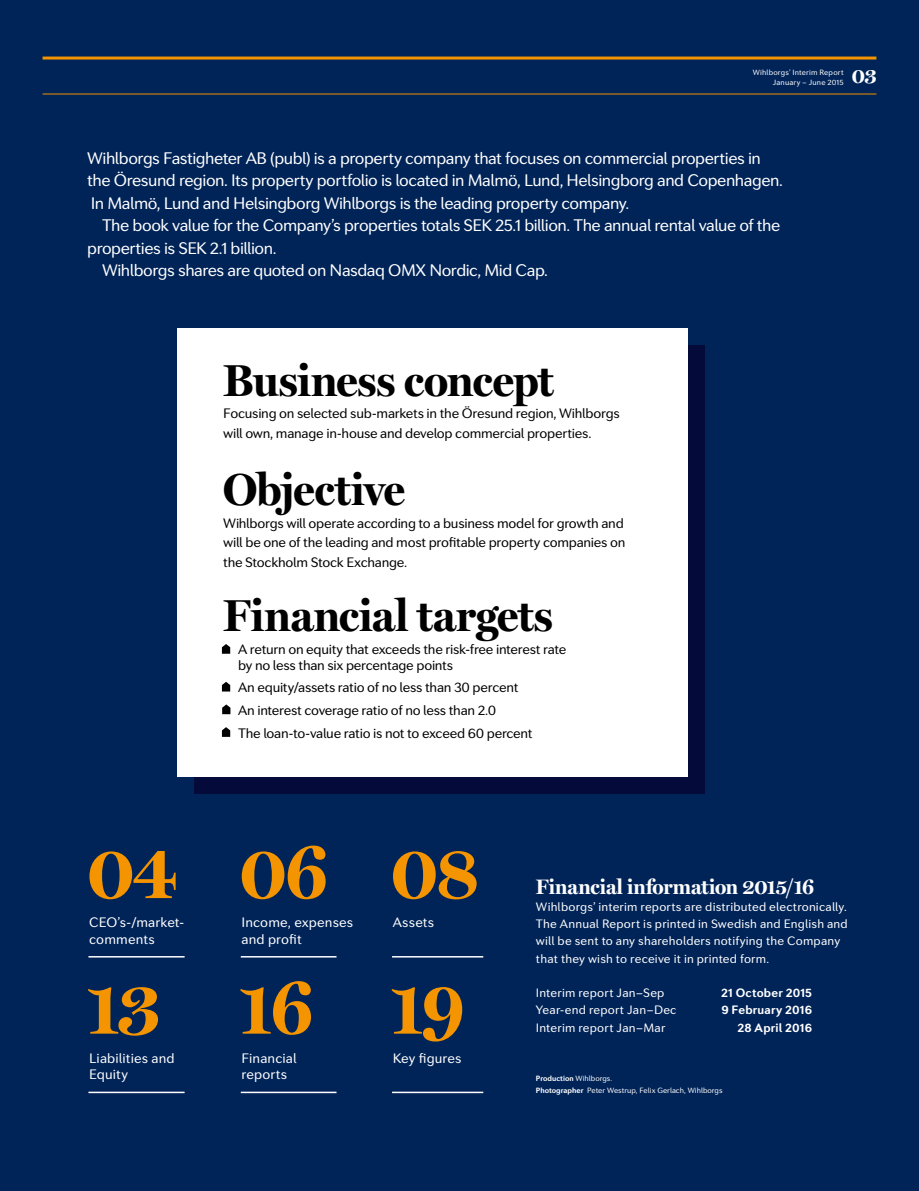
<style>
.page{position:relative;width:919px;height:1191px;background:#fff}
.page>*{position:absolute;margin:0;border:0;box-sizing:border-box;transform-origin:0 0}
.t1{font:700 75px/135.4px "Miller Display";letter-spacing:-.02em;color:#f39400}
.t2{font:700 45px "Miller Display";letter-spacing:-.005em;color:#000}
.t3{font:700 21px "Miller Display";color:#fff}
.t4{font:16.5px/22.5px "Seconda Soft";letter-spacing:-.03em;color:#fff}
.t5{font:13.5px/19.5px "Seconda Soft";letter-spacing:-.02em;color:#000}
.t6{font:13.5px/16.5px "Seconda Soft";letter-spacing:.01em;color:#fff}
.t7{font:12px/17.2px "Seconda Soft";letter-spacing:.015em;color:#fff}
.t8{font:700 12px "Seconda Soft";letter-spacing:.015em;color:#fff}
.t9{font:7.5px/12px "Seconda Soft";letter-spacing:.005em;color:#fff}
.t10{font:7.5px/9.8px "Seconda Soft";letter-spacing:.025em;color:#fff;text-align:right}
.s1{font-weight:700}
</style>
<div class="page">
<div style="left:0;top:0;width:918px;height:1191px;background:#002458"></div>
<div style="left:194px;top:345px;width:510px;height:448px;background:#040a3a"></div>
<div style="left:177px;top:328px;width:510px;height:448px;background:#fff"></div>
<svg style="left:222px;top:644px;width:8px;height:10px"></svg>
<svg style="left:222px;top:682px;width:8px;height:9px"></svg>
<svg style="left:222px;top:704px;width:8px;height:10px"></svg>
<svg style="left:222px;top:727px;width:8px;height:10px"></svg>
<hr style="left:43px;top:57px;width:833px;height:3px;background:#f39400">
<hr style="left:43px;top:94px;width:833px;height:1px;background:#f39400">
<hr style="left:88px;top:956px;width:97px;height:1px;background:#fff">
<hr style="left:241px;top:956px;width:95px;height:1px;background:#fff">
<hr style="left:392px;top:956px;width:91px;height:1px;background:#fff">
<hr style="left:88px;top:1091px;width:97px;height:2px;background:#fff">
<hr style="left:241px;top:1091px;width:95px;height:2px;background:#fff">
<hr style="left:392px;top:1091px;width:91px;height:2px;background:#fff">
<p class="t10" style="left:752px;top:68px;width:92px">Wihlborgs’ Interim Report<br>January – June 2015</p>
<h3 class="t3" style="left:851px;top:64px;width:26px">03</h3>
<p class="t4" style="left:87px;top:147px;width:697px">Wihlborgs Fastigheter AB (publ) is a property company that focuses on commercial properties in the Öresund region. Its property portfolio is located in Malmö, Lund, Helsingborg and Copenhagen.<br>In Malmö, Lund and Helsingborg Wihlborgs is the leading property company.</p>
<p class="t4" style="left:102px;top:214px;width:679px">The book value for the Company’s properties totals SEK 25.1 billion. The annual rental value of the</p>
<p class="t4" style="left:87px;top:237px;width:191px">properties is SEK 2.1 billion.</p>
<p class="t4" style="left:102px;top:259px;width:447px">Wihlborgs shares are quoted on Nasdaq OMX Nordic, Mid Cap.</p>
<h2 class="t2" style="left:223px;top:354px;width:331px">Business concept</h2>
<p class="t5" style="left:223px;top:404px;width:398px">Focusing on selected sub-markets in the Öresund region, Wihlborgs will own, manage in-house and develop commercial properties.</p>
<h2 class="t2" style="left:223px;top:464px;width:183px">Objective</h2>
<p class="t5" style="left:223px;top:513px;width:403px;text-align:justify">Wihlborgs will operate according to a business model for growth and will be one of the leading and most profitable property companies on the Stockholm Stock Exchange.</p>
<h2 class="t2" style="left:223px;top:590px;width:331px">Financial targets</h2>
<p class="t5" style="left:238px;top:641px;width:329px;line-height:16.2px">A return on equity that exceeds the risk-free interest rate by no less than six percentage points</p>
<p class="t5" style="left:238px;top:676px;width:296px;line-height:22.5px">An equity/assets ratio of no less than 30 percent<br>An interest coverage ratio of no less than 2.0<br>The loan-to-value ratio is not to exceed 60 percent</p>
<h1 class="t1" style="left:87px;top:806px;width:242px;text-align:right">06<br>13 16</h1>
<h1 class="t1" style="left:87px;top:806px;width:92px">04</h1>
<h1 class="t1" style="left:391px;top:806px;width:89px">08<br>19</h1>
<p class="t6" style="left:89px;top:914px;width:97px">CEO’s-/market&shy;comments</p>
<p class="t6" style="left:393px;top:914px;width:43px">Assets</p>
<p class="t6" style="left:241px;top:914px;width:113px">Income, expenses and profit</p>
<p class="t6" style="left:89px;top:1050px;width:87px">Liabilities and<br>Equity</p>
<p class="t6" style="left:241px;top:1050px;width:57px">Financial reports</p>
<p class="t6" style="left:393px;top:1050px;width:70px">Key figures</p>
<h3 class="t3" style="left:536px;top:874px;width:280px">Financial information 2015/16</h3>
<p class="t7" style="left:536px;top:898px;width:313px">Wihlborgs’ interim reports are distributed electronically.<br>The Annual Report is printed in Swedish and English and will be sent to any shareholders notifying the Company that they wish to receive it in printed form.</p>
<p class="t7" style="left:536px;top:984px;width:130px">Interim report Jan–Sep</p>
<p class="t8" style="left:721px;top:985px;width:92px">21 October 2015</p>
<p class="t7" style="left:536px;top:1001px;width:142px">Year-end report Jan–Dec</p>
<p class="t8" style="left:721px;top:1002px;width:92px">9 February 2016</p>
<p class="t7" style="left:536px;top:1018px;width:131px">Interim report Jan–Mar</p>
<p class="t8" style="left:737px;top:1020px;width:76px">28 April 2016</p>
<p class="t9" style="left:536px;top:1072px;width:188px"><span class="s1">Production</span> Wihlborgs.<br><span class="s1">Photographer</span> Peter Westrup, Felix Gerlach, Wihlborgs</p>
</div>
